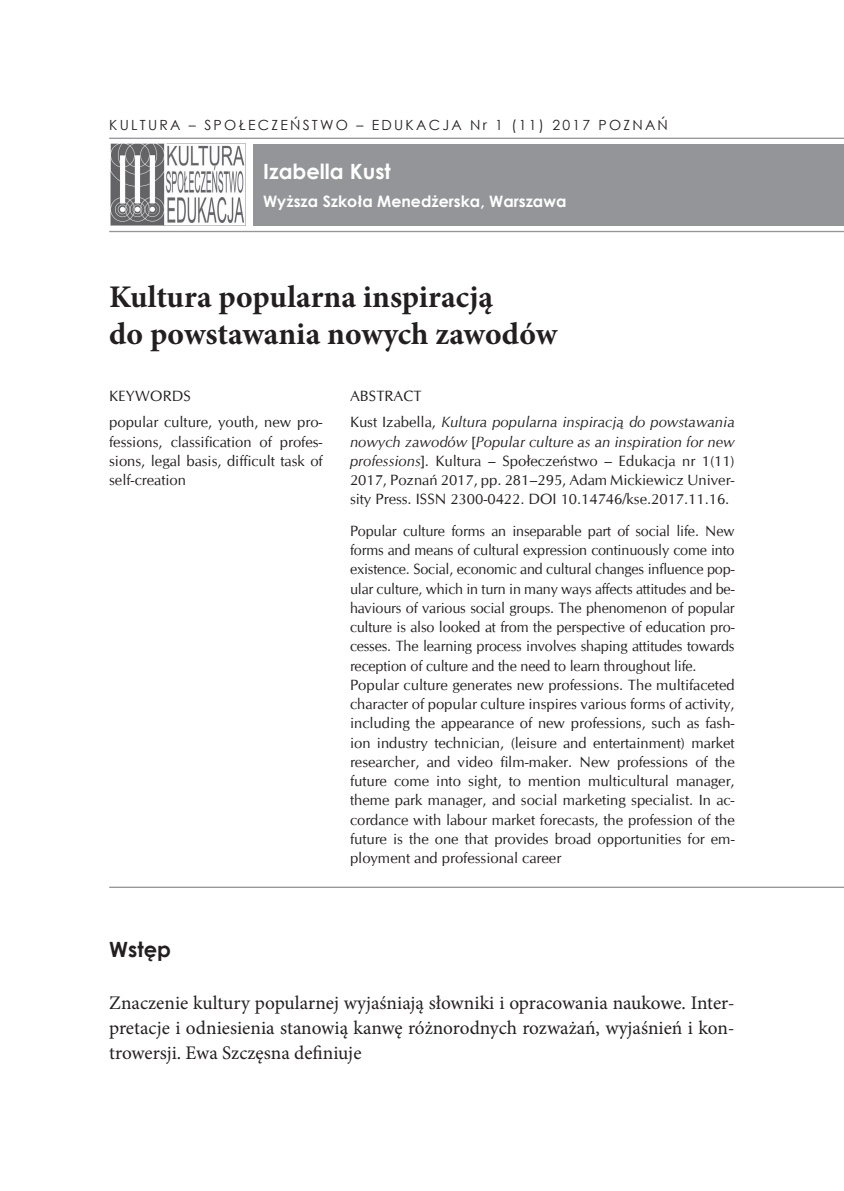
<style>
.page{position:relative;width:844px;height:1191px;background:#fff}
.page>*{position:absolute;margin:0;border:0;box-sizing:border-box;transform-origin:0 0}
.t1{font:700 31.5px/36.8px "Minion Pro";color:#231f20}
.t2{font:700 21px "Century Gothic";color:#fff}
.t3{font:700 21px "Century Gothic";color:#231f20}
.t4{font:19.25px/25px "Minion Pro";color:#231f20;text-align:justify}
.t5{font:700 15.75px "Century Gothic";color:#fff}
.t6{font:14.88px/19.2px "CG Omega";color:#231f20;text-align:justify}
.t7{font:italic 14.88px/26.2px "CG Omega";color:#231f20}
.t8{font:14px "Century Gothic";letter-spacing:.16em;color:#231f20}
.s1{font-style:normal}
.s2{font-style:italic}
</style>
<div class="page">
<div style="left:253px;top:144px;width:590px;height:82px;background:#939598"></div>
<hr style="left:109px;top:138px;width:734px;height:1px;background:#939598">
<img style="left:110px;top:144px;width:135px;height:82px">
<hr style="left:109px;top:231px;width:734px;height:1px;background:#939598">
<hr style="left:109px;top:886px;width:734px;height:2px;background:#939598">
<p class="t8" style="left:109px;top:115px;width:560px">KULTURA – SPOŁECZEŃSTWO – EDUKACJA Nr 1 (11) 2017 POZNAŃ</p>
<h2 class="t2" style="left:263px;top:155px;width:129px">Izabella Kust</h2>
<p class="t5" style="left:263px;top:189px;width:305px">Wyższa Szkoła Menedżerska, Warszawa</p>
<h1 class="t1" style="left:109px;top:278px;width:449px">Kultura popularna inspiracją<br>do powstawania nowych zawodów</h1>
<p class="t6" style="left:109px;top:383px;width:215px;line-height:26.2px">KEYWORDS<br>popular culture, youth, new pro-</p>
<p class="t6" style="left:109px;top:432px;width:215px">fessions, classification of profes&shy;sions, legal basis, difficult task of self-creation</p>
<p class="t7" style="left:350px;top:383px;width:386px"><span class="s1">ABSTRACT<br>Kust Izabella,</span> Kultura popularna inspiracją do powstawania</p>
<p class="t6" style="left:350px;top:432px;width:386px"><span class="s2">nowych zawodów</span> [<span class="s2">Popular culture as an inspiration for new professions</span>]. Kultura – Społeczeństwo – Edukacja nr 1(11)<br>2017, Poznań 2017, pp. 281–295, Adam Mickiewicz Univer&shy;sity Press. ISSN 2300-0422. DOI 10.14746/kse.2017.11.16.</p>
<p class="t6" style="left:350px;top:521px;width:386px;text-align:left">Popular culture forms an inseparable part of social life. New forms and means of cultural expression continuously come into existence. Social, economic and cultural changes influence pop&shy;ular culture, which in turn in many ways affects attitudes and be&shy;haviours of various social groups. The phenomenon of popular culture is also looked at from the perspective of education pro&shy;cesses. The learning process involves shaping attitudes towards reception of culture and the need to learn throughout life.<br>Popular culture generates new professions. The multifaceted character of popular culture inspires various forms of activity, including the appearance of new professions, such as fash&shy;ion industry technician, (leisure and entertainment) market researcher, and video film-maker. New professions of the future come into sight, to mention multicultural manager, theme park manager, and social marketing specialist. In ac&shy;cordance with labour market forecasts, the profession of the future is the one that provides broad opportunities for em&shy;ployment and professional career</p>
<h2 class="t3" style="left:109px;top:933px;width:63px">Wstęp</h2>
<p class="t4" style="left:109px;top:990px;width:627px">Znaczenie kultury popularnej wyjaśniają słowniki i opracowania naukowe. Inter&shy;pretacje i odniesienia stanowią kanwę różnorodnych rozważań, wyjaśnień i kon&shy;trowersji. Ewa Szczęsna definiuje</p>
</div>
